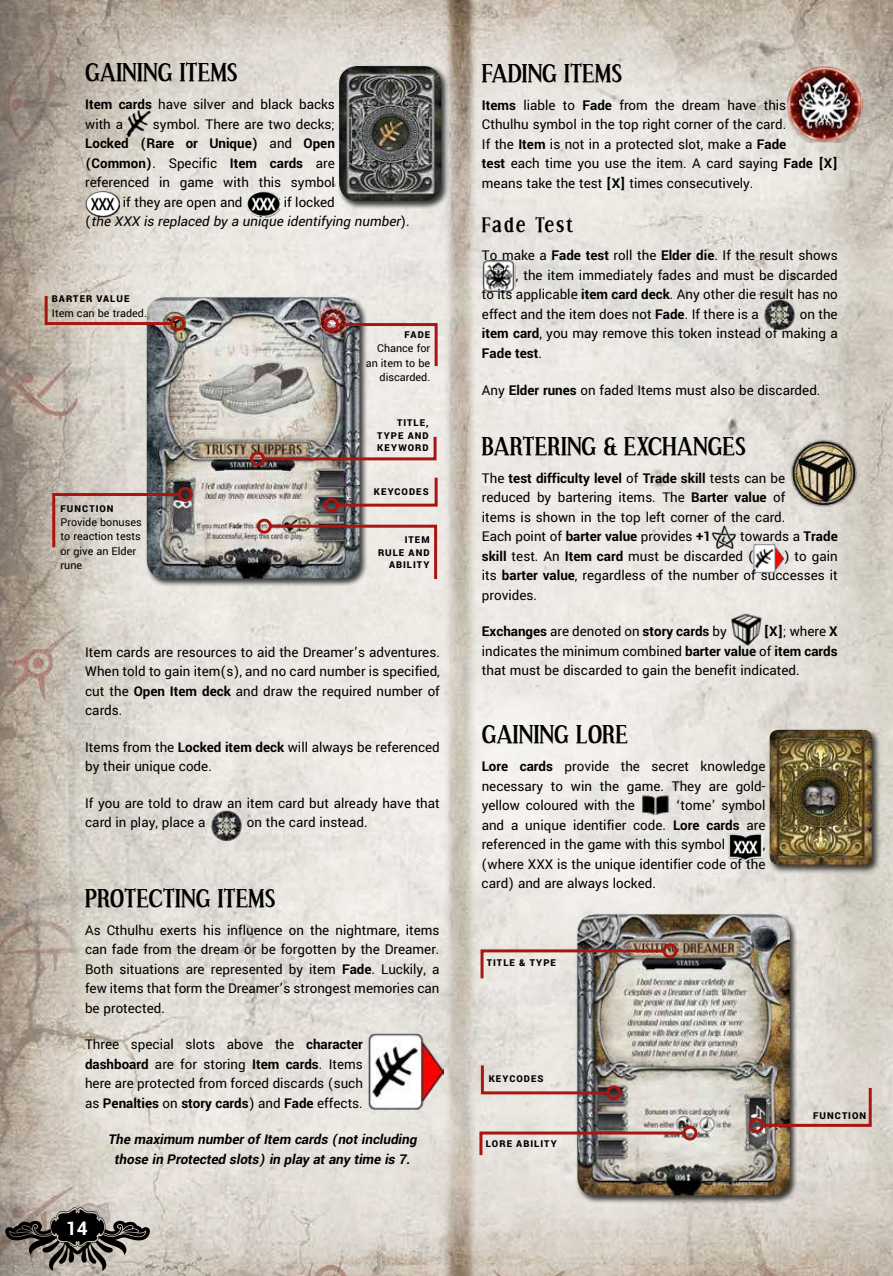
<style>
.page{position:relative;width:893px;height:1276px;background:#fff}
.page>*{position:absolute;margin:0;border:0;box-sizing:border-box;transform-origin:0 0}
.t1{font:700 24px "Effloresce";letter-spacing:.015em;color:#000}
.t2{font:700 21px "Yantramanav";color:#fff}
.t3{font:700 19.5px "Effloresce";letter-spacing:.1em;color:#000}
.t4{font:15px/19.5px "Yantramanav";color:#000;text-align:justify}
.t5{font:700 15px "Yantramanav";color:#000}
.t6{font:italic 700 15px/19.5px "Yantramanav";color:#000;text-align:center}
.t7{font:italic 15px/19.5px "Yantramanav";color:#000}
.t8{font:12px/14.4px "Yantramanav";color:#000;text-align:right}
.t9{font:900 10.5px/12.6px "Yantramanav";letter-spacing:.1em;color:#000;text-align:right}
.s1{font-weight:700}
.s2{font-weight:400}
.s3{font-style:normal}
</style>
<div class="page">
<img style="left:0;top:0;width:893px;height:1276px">
<svg style="left:5px;top:1207px;width:145px;height:64px;background:#76716b"></svg>
<img style="left:439px;top:0;width:43px;height:1276px">
<img style="left:123px;top:107px;width:30px;height:30px">
<img style="left:85px;top:186px;width:34px;height:34px">
<img style="left:246px;top:186px;width:34px;height:34px">
<div style="left:338px;top:65px;width:111px;height:144px;background:#000;opacity:.75"></div>
<img style="left:339px;top:66px;width:102px;height:135px">
<div style="left:145px;top:296px;width:223px;height:291px;background:#000;opacity:.75"></div>
<img style="left:147px;top:297px;width:212px;height:281px">
<svg style="left:43px;top:293px;width:132px;height:33px;background:#ccb8b0"></svg>
<div style="left:170px;top:316px;width:15px;height:15px;border:3px solid #a81612;border-radius:50%"></div>
<svg style="left:267px;top:523px;width:172px;height:59px;background:#aea3a0"></svg>
<div style="left:257px;top:519px;width:15px;height:15px;border:3px solid #a81612;border-radius:50%"></div>
<svg style="left:335px;top:321px;width:104px;height:48px;background:#c5b6b4"></svg>
<div style="left:324px;top:317px;width:15px;height:15px;border:3px solid #a81612;border-radius:50%"></div>
<svg style="left:335px;top:475px;width:104px;height:33px;background:#c1b0ac"></svg>
<div style="left:324px;top:497px;width:15px;height:15px;border:3px solid #a81612;border-radius:50%"></div>
<img style="left:261px;top:434px;width:177px;height:28px">
<div style="left:250px;top:451px;width:15px;height:15px;border:3px solid #a81612;border-radius:50%"></div>
<img style="left:209px;top:808px;width:34px;height:34px">
<img style="left:711px;top:524px;width:25px;height:25px">
<img style="left:754px;top:543px;width:30px;height:30px">
<img style="left:730px;top:612px;width:34px;height:34px">
<img style="left:482px;top:259px;width:34px;height:34px">
<img style="left:762px;top:298px;width:34px;height:34px">
<img style="left:786px;top:67px;width:77px;height:75px">
<img style="left:785px;top:434px;width:77px;height:77px">
<img style="left:641px;top:790px;width:29px;height:30px">
<img style="left:729px;top:829px;width:34px;height:34px">
<div style="left:576px;top:913px;width:222px;height:291px;background:#000;opacity:.75"></div>
<img style="left:577px;top:914px;width:213px;height:281px">
<img style="left:479px;top:948px;width:188px;height:33px">
<div style="left:662px;top:943px;width:15px;height:15px;border:3px solid #a81612;border-radius:50%"></div>
<svg style="left:759px;top:1085px;width:114px;height:43px;background:#bba89d"></svg>
<div style="left:749px;top:1118px;width:15px;height:15px;border:3px solid #a81612;border-radius:50%"></div>
<svg style="left:478px;top:1130px;width:209px;height:28px;background:#c1aea9"></svg>
<div style="left:682px;top:1125px;width:15px;height:15px;border:3px solid #a81612;border-radius:50%"></div>
<svg style="left:479px;top:1062px;width:132px;height:34px;background:#c2b1ad"></svg>
<div style="left:606px;top:1085px;width:15px;height:15px;border:3px solid #a81612;border-radius:50%"></div>
<div style="left:768px;top:728px;width:113px;height:146px;background:#000;opacity:.75"></div>
<img style="left:770px;top:730px;width:102px;height:134px">
<svg style="left:51px;top:491px;width:131px;height:59px;background:#b8aba5"></svg>
<div style="left:178px;top:487px;width:15px;height:15px;border:3px solid #a81612;border-radius:50%"></div>
<img style="left:367px;top:1031px;width:77px;height:80px">
<h1 class="t1" style="left:85px;top:59px;width:154px">GAINING ITEMS</h1>
<p class="t4" style="left:85px;top:95px;width:251px"><span class="s1">Item cards</span> have silver and black backs with a</p>
<p class="t4" style="left:153px;top:114px;width:183px">symbol. There are two decks;</p>
<p class="t5" style="left:85px;top:134px;width:251px">Locked (Rare or Unique) <span class="s2">and</span> Open</p>
<p class="t5" style="left:85px;top:154px;width:251px">(Common)<span class="s2">. Specific</span> Item cards <span class="s2">are</span></p>
<p class="t4" style="left:85px;top:173px;width:251px">referenced in game with this symbol</p>
<p class="t4" style="left:123px;top:192px;width:121px">if they are open and</p>
<p class="t7" style="left:85px;top:192px;width:326px;text-indent:198px"><span class="s3">if locked<br>(</span> the XXX is replaced by a unique identifying number<span class="s3">) .</span></p>
<p class="t9" style="left:52px;top:293px;width:79px">BARTER VALUE</p>
<p class="t8" style="left:52px;top:306px;width:97px">Item can be traded.</p>
<p class="t9" style="left:60px;top:502px;width:55px">FUNCTION</p>
<p class="t8" style="left:60px;top:515px;width:83px;text-align:left">Provide bonuses to reaction tests or give an Elder rune</p>
<p class="t9" style="left:405px;top:329px;width:27px">FADE</p>
<p class="t8" style="left:366px;top:342px;width:66px">Chance for an item to be discarded.</p>
<p class="t9" style="left:377px;top:417px;width:53px;text-align:justify;text-indent:20px">TITLE, TYPE AND KEYWORD</p>
<p class="t9" style="left:374px;top:485px;width:56px">KEYCODES</p>
<p class="t9" style="left:378px;top:534px;width:53px">ITEM<br>RULE AND<br>ABILITY</p>
<p class="t4" style="left:85px;top:642px;width:356px">Item cards are resources to aid the Dreamer’s adventures.<br>When told to gain item(s), and no card number is specified, cut the <span class="s1">Open Item deck</span> and draw the required number of cards.</p>
<p class="t4" style="left:85px;top:737px;width:356px">Items from the <span class="s1">Locked item deck</span> will always be referenced by their unique code.</p>
<p class="t4" style="left:85px;top:793px;width:356px">If you are told to draw an item card but already have that card in play, place a</p>
<p class="t4" style="left:247px;top:813px;width:122px">on the card instead.</p>
<h1 class="t1" style="left:85px;top:884px;width:192px">PROTECTING ITEMS</h1>
<p class="t4" style="left:85px;top:920px;width:356px">As Cthulhu exerts his influence on the nightmare, items can fade from the dream or be forgotten by the Dreamer.<br>Both situations are represented by item <span class="s1">Fade</span>. Luckily, a few items that form the Dreamer’s strongest memories can be protected.</p>
<p class="t4" style="left:85px;top:1035px;width:279px">Three special slots above the <span class="s1">character dashboard</span> are for storing <span class="s1">Item cards</span>. Items here are protected from forced discards (such as <span class="s1">Penalties</span> on <span class="s1">story cards</span>) and <span class="s1">Fade</span> effects.</p>
<p class="t6" style="left:108px;top:1130px;width:314px">The maximum numberofItem cards (notincluding those in Protected slots) in play atany time is 7.</p>
<h2 class="t2" style="left:66px;top:1215px;width:23px">14</h2>
<h1 class="t1" style="left:482px;top:60px;width:142px">FADING ITEMS</h1>
<p class="t4" style="left:482px;top:95px;width:357px;text-align:left"><span class="s1">Items</span> liable to <span class="s1">Fade</span> from the dream have this<br>Cthulhu symbol in the top right corner of the card.<br>If the <span class="s1">Item</span> is not in a protected slot, make a <span class="s1">Fade<br>test</span> each time you use the item. A card saying <span class="s1">Fade [X] </span>means take the test <span class="s1">[X]</span> times consecutively.</p>
<h3 class="t3" style="left:482px;top:214px;width:93px">Fade Test</h3>
<p class="t4" style="left:482px;top:246px;width:357px">To make a <span class="s1">Fade test</span> roll the <span class="s1">Elder die</span>. If the result shows</p>
<p class="t4" style="left:516px;top:266px;width:323px">, the item immediately fades and must be discarded</p>
<p class="t4" style="left:482px;top:285px;width:357px">to its applicable <span class="s1">item card deck</span>. Any other die result has no</p>
<p class="t4" style="left:482px;top:305px;width:279px">effect and the item does not <span class="s1">Fade</span>. If there is a</p>
<p class="t4" style="left:482px;top:305px;width:357px;text-indent:318px">on the <span class="s1">item card</span>, you may remove this token instead of making a <span class="s1">Fade test</span>.</p>
<p class="t4" style="left:482px;top:380px;width:340px">Any <span class="s1">Elder runes</span> on faded Items must also be discarded.</p>
<h1 class="t1" style="left:482px;top:432px;width:265px">BARTERING &amp; EXCHANGES</h1>
<p class="t4" style="left:482px;top:468px;width:305px">The <span class="s1">test difficulty level</span> of <span class="s1">Trade skill</span> tests can be reduced by bartering items. The <span class="s1">Barter value</span> of items is shown in the top left corner of the card.<br>Each point of <span class="s1">barter value</span> provides <span class="s1">+1</span></p>
<p class="t4" style="left:482px;top:527px;width:357px;text-indent:258px">towards a <span class="s1">Trade skill</span> test. An <span class="s1">Item card</span> must be discarded (</p>
<p class="t4" style="left:482px;top:546px;width:357px;text-indent:302px">) to gain its <span class="s1">barter value</span>, regardless of the number of successes it provides.</p>
<p class="t5" style="left:482px;top:622px;width:246px">Exchanges <span class="s2">are denoted on</span> story cards <span class="s2">by</span></p>
<p class="t4" style="left:482px;top:622px;width:357px;text-indent:282px"><span class="s1">[X]</span>; where <span class="s1">X </span>indicates the minimum combined <span class="s1">barter value</span> of <span class="s1">item cards </span>that must be discarded to gain the benefit indicated.</p>
<h1 class="t1" style="left:482px;top:721px;width:148px">GAINING LORE</h1>
<p class="t4" style="left:482px;top:757px;width:285px"><span class="s1">Lore cards</span> provide the secret knowledge necessary to win the game. They are gold&shy;yellow coloured with the</p>
<p class="t4" style="left:482px;top:796px;width:285px;text-indent:195px">‘tome’ symbol and a unique identifier code. <span class="s1">Lore cards</span> are referenced in the game with this symbol</p>
<p class="t4" style="left:482px;top:835px;width:285px;text-indent:281px">, (where XXX is the unique identifier code of the card) and are always locked.</p>
<p class="t9" style="left:487px;top:956px;width:71px">TITLE &amp; TYPE</p>
<p class="t9" style="left:489px;top:1073px;width:56px">KEYCODES</p>
<p class="t9" style="left:486px;top:1137px;width:72px">LORE ABILITY</p>
<p class="t9" style="left:813px;top:1109px;width:55px">FUNCTION</p>
</div>
